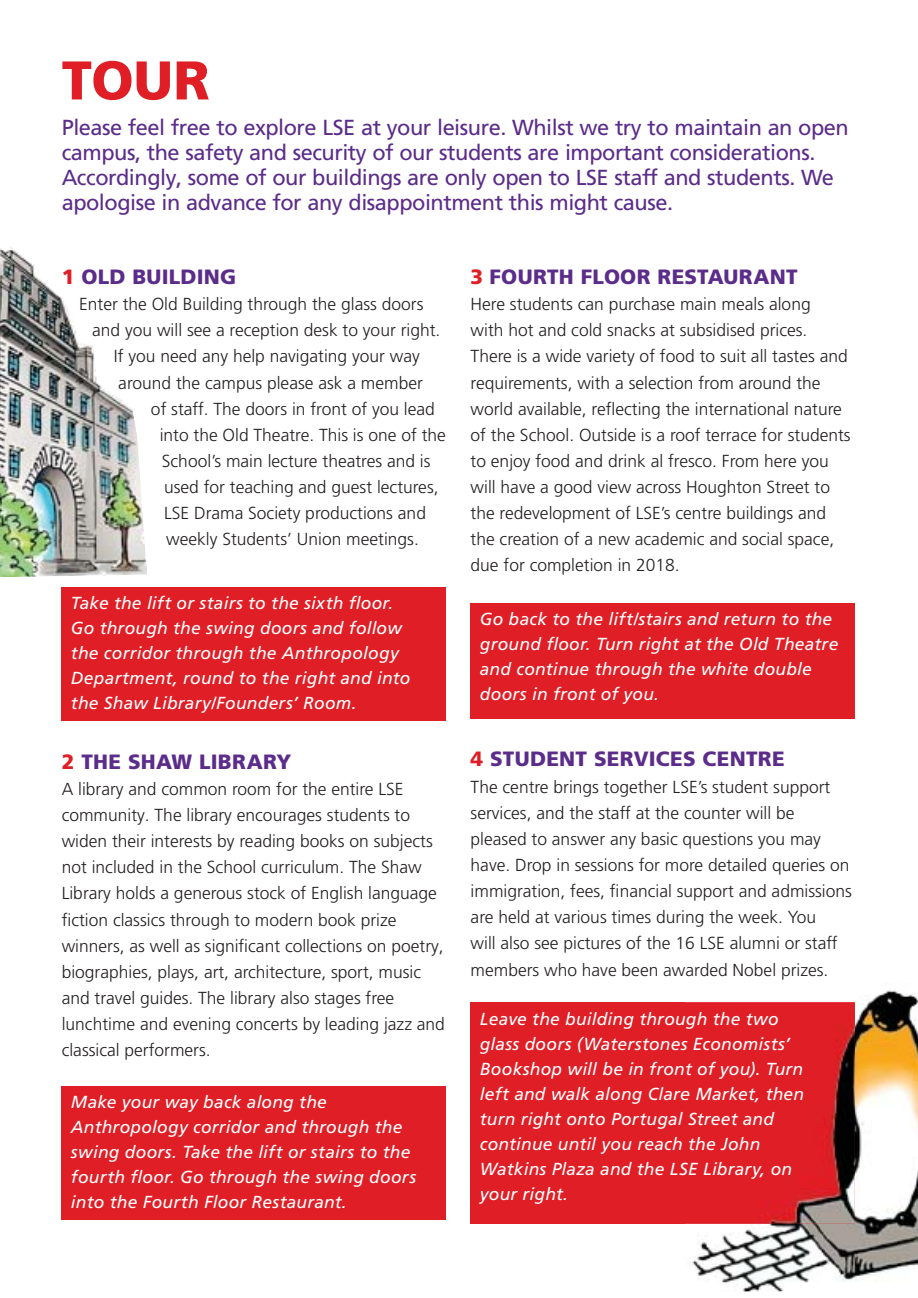
<style>
.page{position:relative;width:918px;height:1298px;background:#fff}
.page>*{position:absolute;margin:0;border:0;box-sizing:border-box;transform-origin:0 0}
.t1{font:900 54.4px "Frutiger LT Pro";color:#df1e26}
.t2{font:21.8px/25px "Frutiger LT Pro";letter-spacing:-.02em;color:#5b2c8a}
.t3{font:900 20.6px "Frutiger LT Pro";letter-spacing:.01em;color:#5b2c8a}
.t4{font:300 17.4px/26.2px "Frutiger LT Pro";color:#231f20}
.t5{font:italic 17.4px/25px "Frutiger LT Pro";letter-spacing:.01em;color:#fff}
.s1{color:#df1e26}
</style>
<div class="page">
<div style="left:62px;top:587px;width:384px;height:134px;background:#df1e26"></div>
<img style="left:0;top:247px;width:147px;height:330px">
<div style="left:62px;top:1086px;width:384px;height:134px;background:#df1e26"></div>
<div style="left:471px;top:603px;width:384px;height:115px;background:#df1e26"></div>
<div style="left:471px;top:1002px;width:384px;height:222px;background:#df1e26"></div>
<img style="left:690px;top:990px;width:228px;height:302px">
<img style="left:685px;top:1002px;width:170px;height:222px">
<img style="left:685px;top:1012px;width:94px;height:17px">
<img style="left:685px;top:1037px;width:106px;height:17px">
<img style="left:685px;top:1061px;width:118px;height:18px">
<img style="left:685px;top:1087px;width:119px;height:17px">
<img style="left:685px;top:1112px;width:90px;height:17px">
<img style="left:685px;top:1137px;width:75px;height:17px">
<img style="left:685px;top:1162px;width:107px;height:17px">
<h1 class="t1" style="left:62px;top:49px;width:150px">TOUR</h1>
<p class="t2" style="left:62px;top:117px;width:789px">Please feel free to explore LSE at your leisure. Whilst we try to maintain an open campus, the safety and security of our students are important considerations.<br>Accordingly, some of our buildings are only open to LSE staff and students. We apologise in advance for any disappointment this might cause.</p>
<p class="t3" style="left:62px;top:265px;width:176px"><span class="s1">1</span> OLD BUILDING</p>
<p class="t4" style="left:79px;top:292px;width:346px">Enter the Old Building through the glass doors</p>
<p class="t4" style="left:92px;top:319px;width:350px">and you will see a reception desk to your right.</p>
<p class="t4" style="left:114px;top:345px;width:307px">If you need any help navigating your way</p>
<p class="t4" style="left:118px;top:371px;width:306px">around the campus please ask a member</p>
<p class="t4" style="left:151px;top:397px;width:285px">of staff. The doors in front of you lead</p>
<p class="t4" style="left:160px;top:423px;width:288px">into the Old Theatre. This is one of the</p>
<p class="t4" style="left:162px;top:449px;width:270px">School’s main lecture theatres and is</p>
<p class="t4" style="left:164px;top:475px;width:276px">used for teaching and guest lectures,</p>
<p class="t4" style="left:164px;top:501px;width:263px">LSE Drama Society productions and</p>
<p class="t4" style="left:166px;top:528px;width:254px">weekly Students’ Union meetings.</p>
<p class="t5" style="left:71px;top:592px;width:341px">Take the lift or stairs to the sixth floor.<br>Go through the swing doors and follow the corridor through the Anthropology Department, round to the right and into the Shaw Library/Founders’ Room.</p>
<p class="t3" style="left:62px;top:750px;width:231px"><span class="s1">2</span> THE SHAW LIBRARY</p>
<p class="t4" style="left:62px;top:777px;width:385px">A library and common room for the entire LSE community. The library encourages students to widen their interests by reading books on subjects not included in the School curriculum. The Shaw Library holds a generous stock of English language fiction classics through to modern book prize winners, as well as significant collections on poetry, biographies, plays, art, architecture, sport, music and travel guides. The library also stages free lunchtime and evening concerts by leading jazz and classical performers.</p>
<p class="t5" style="left:71px;top:1091px;width:347px">Make your way back along the Anthropology corridor and through the swing doors. Take the lift or stairs to the fourth floor. Go through the swing doors into the Fourth Floor Restaurant.</p>
<p class="t3" style="left:471px;top:265px;width:328px"><span class="s1">3</span> FOURTH FLOOR RESTAURANT</p>
<p class="t4" style="left:471px;top:292px;width:382px">Here students can purchase main meals along<br>with hot and cold snacks at subsidised prices.<br>There is a wide variety of food to suit all tastes and requirements, with a selection from around the world available, reflecting the international nature of the School. Outside is a roof terrace for students to enjoy food and drink al fresco. From here you will have a good view across Houghton Street to the redevelopment of LSE’s centre buildings and the creation of a new academic and social space, due for completion in 2018.</p>
<p class="t5" style="left:480px;top:608px;width:360px">Go back to the lift/stairs and return to the ground floor. Turn right at the Old Theatre and continue through the white double doors in front of you.</p>
<p class="t3" style="left:471px;top:747px;width:316px"><span class="s1">4</span> STUDENT SERVICES CENTRE</p>
<p class="t4" style="left:471px;top:775px;width:383px">The centre brings together LSE’s student support services, and the staff at the counter will be pleased to answer any basic questions you may have. Drop in sessions for more detailed queries on immigration, fees, financial support and admissions are held at various times during the week. You<br>will also see pictures of the 16 LSE alumni or staff members who have been awarded Nobel prizes.</p>
<p class="t5" style="left:480px;top:1007px;width:326px">Leave the building through the two glass doors (Waterstones Economists’ Bookshop will be in front of you). Turn left and walk along Clare Market, then turn right onto Portugal Street and continue until you reach the John Watkins Plaza and the LSE Library, on your right.</p>
</div>
